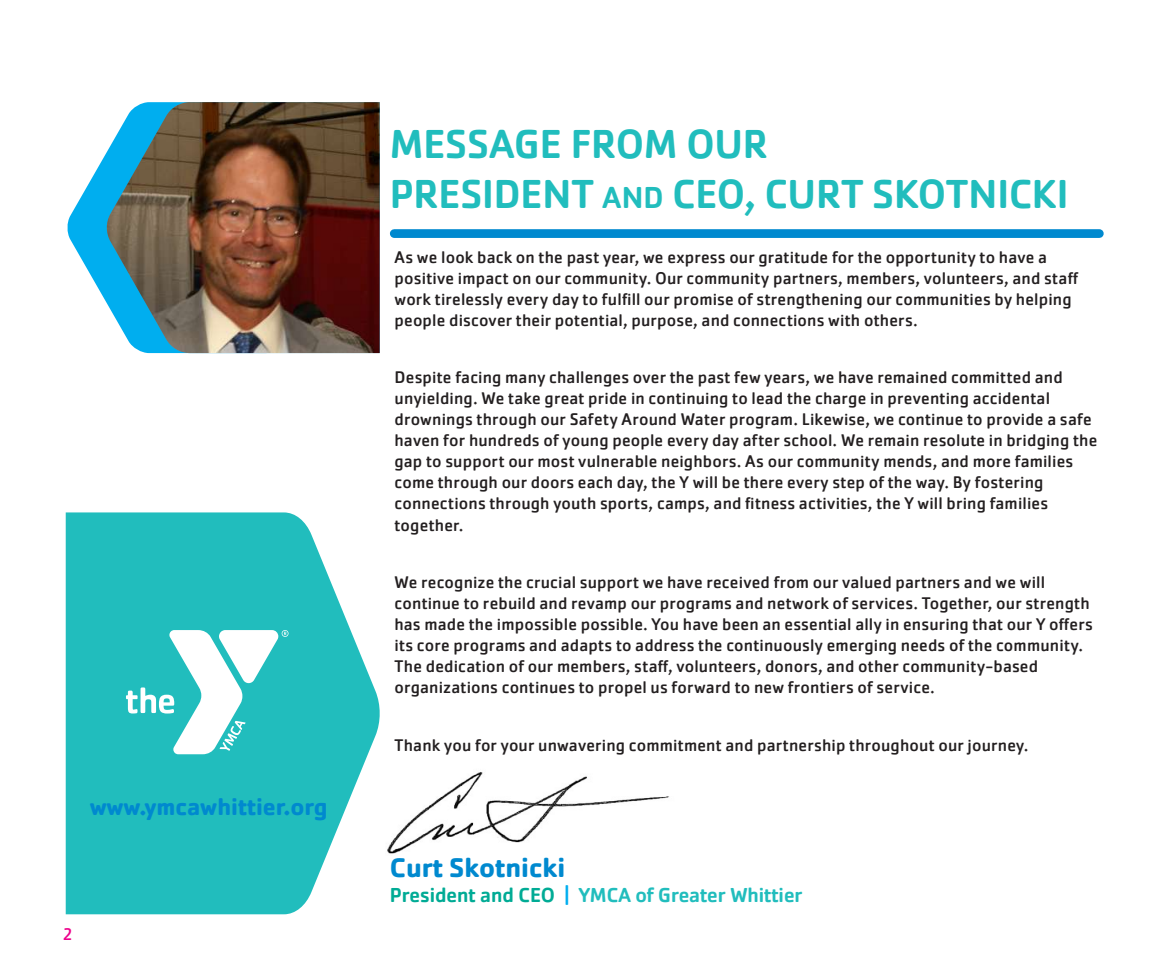
<style>
.page{position:relative;width:1166px;height:977px;background:#fff}
.page>*{position:absolute;margin:0;border:0;box-sizing:border-box;transform-origin:0 0}
.t1{font:500 42px/50.4px "Cachet Pro";letter-spacing:-.005em;color:#21bdbd}
.t2{font:700 28px "Cachet Pro";color:#0089cf}
.t3{font:700 24.5px "Cachet Pro";color:#0089cf}
.t4{font:500 21px "Cachet Pro";color:#21bdbd}
.t5{font:17.5px/21px "Cachet Pro";letter-spacing:.01em;color:#231f20}
.t6{font:17.5px "Cachet Pro";color:#ed028c}
.s1{font-size:31.5px}
.s2{color:#00ab95}
.s3{color:#00aeef}
</style>
<div class="page">
<div style="left:394px;top:229px;width:705px;height:9px;background:#0089cf"></div>
<img style="left:387px;top:772px;width:282px;height:82px">
<svg style="left:67px;top:153px;width:39px;height:149px;fill:#00aeef"></svg>
<img style="left:106px;top:102px;width:274px;height:251px">
<svg style="left:66px;top:512px;width:314px;height:402px;background:#40c6c6"></svg>
<svg style="left:126px;top:630px;width:162px;height:124px"></svg>
<h3 class="t3" style="left:90px;top:791px;width:239px">www.ymcawhittier.org</h3>
<p class="t6" style="left:63px;top:923px;width:11px">2</p>
<h1 class="t1" style="left:390px;top:119px;width:680px">MESSAGE FROM OUR<br>PRESIDENT <span class="s1">AND</span> CEO, CURT SKOTNICKI</h1>
<p class="t5" style="left:394px;top:246px;width:685px">As we look back on the past year, we express our gratitude for the opportunity to have a positive impact on our community. Our community partners, members, volunteers, and staff work tirelessly every day to fulfill our promise of strengthening our communities by helping people discover their potential, purpose, and connections with others.</p>
<p class="t5" style="left:394px;top:367px;width:704px">Despite facing many challenges over the past few years, we have remained committed and unyielding. We take great pride in continuing to lead the charge in preventing accidental drownings through our Safety Around Water program. Likewise, we continue to provide a safe haven for hundreds of young people every day after school. We remain resolute in bridging the gap to support our most vulnerable neighbors. As our community mends, and more families come through our doors each day, the Y will be there every step of the way. By fostering connections through youth sports, camps, and fitness activities, the Y will bring families together.</p>
<p class="t5" style="left:394px;top:572px;width:700px">We recognize the crucial support we have received from our valued partners and we will continue to rebuild and revamp our programs and network of services. Together, our strength has made the impossible possible. You have been an essential ally in ensuring that our Y offers its core programs and adapts to address the continuously emerging needs of the community.<br>The dedication of our members, staff, volunteers, donors, and other community-based organizations continues to propel us forward to new frontiers of service.</p>
<p class="t5" style="left:394px;top:735px;width:635px">Thank you for your unwavering commitment and partnership throughout our journey.</p>
<h2 class="t2" style="left:390px;top:850px;width:177px">Curt Skotnicki</h2>
<p class="t4" style="left:390px;top:882px;width:414px"><span class="s2">President and CEO</span> <span class="s3">|</span> YMCA of Greater Whittier</p>
</div>
